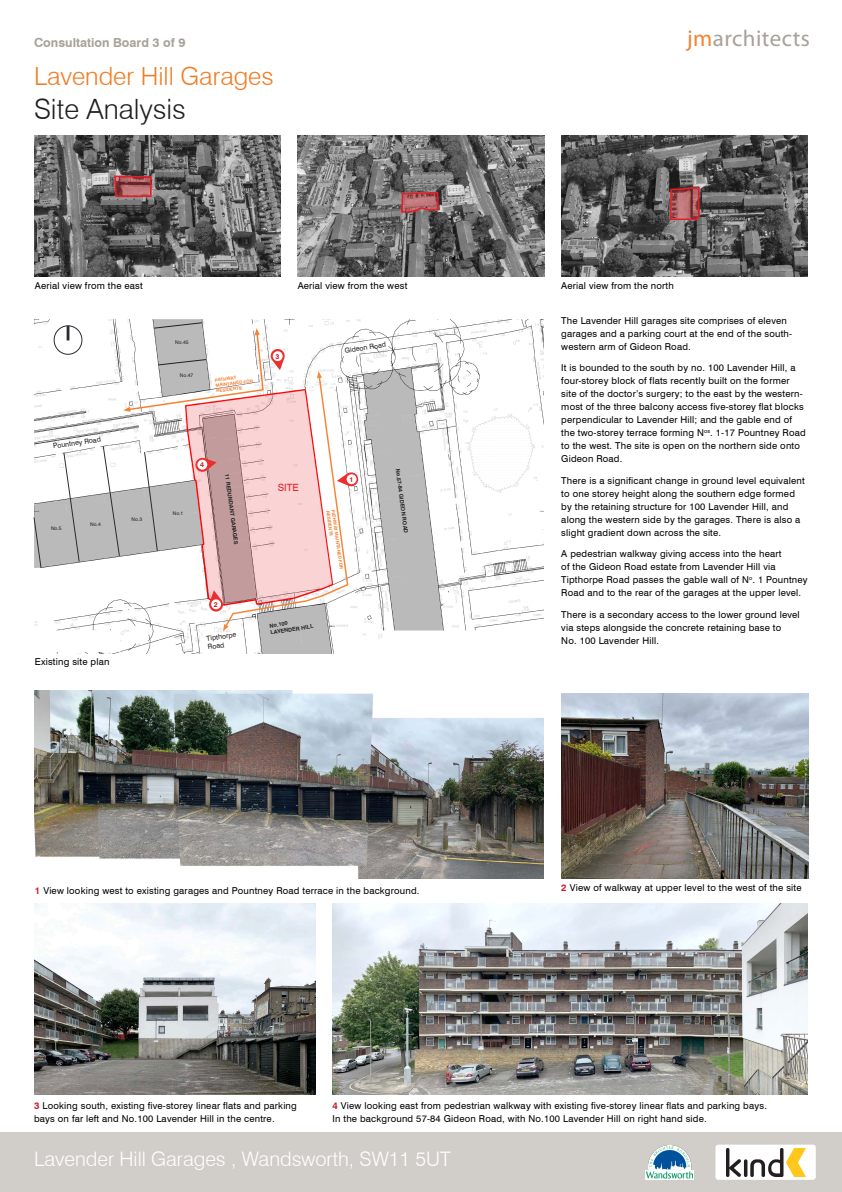
<style>
.page{position:relative;width:842px;height:1192px;background:#fff}
.page>*{position:absolute;margin:0;border:0;box-sizing:border-box;transform-origin:0 0}
.PAGE_TITLE_S{font:300 28px "Swiss 721 BT";color:#231f20}
.PAGE_TITLE_S-2{font:300 25px "Swiss 721 BT";color:#f07e26}
.t1{font:23px "Myriad Pro";letter-spacing:.02em;color:#a8a199}
.t2{font:300 20px "Swiss 721 BT";color:#fff}
.PAGE_SUBTITLE_S{font:700 12.5px "Swiss 721 BT";color:#a8a199}
.t3{font:12.5px "Swiss 721 BT";color:#b71c45}
.t4{font:10px "Swiss 721 BT";color:#e61e25}
.BOARD_BODY_COPY{font:9.5px/13px "Swiss 721 BT";letter-spacing:.02em;color:#010000}
.t5{font:7px/8.4px "Swiss 721 BT";color:#231f20}
.t6{font:700 7px "Swiss 721 BT";color:#c51c2b}
.t7{font:700 5.5px/6.5px "Swiss 721 BT";color:#231f20}
.t8{font:5px "Swiss 721 BT";color:#231f20}
.t9{font:700 4.5px/5.4px "Swiss 721 BT";color:#f48232}
.s1{color:#f48232}
.s2{font-weight:700;color:#c51c2b}
</style>
<div class="page">
<img style="left:34px;top:135px;width:247px;height:142px">
<img style="left:298px;top:135px;width:246px;height:142px">
<img style="left:561px;top:135px;width:247px;height:142px">
<img style="left:34px;top:319px;width:509px;height:334px">
<svg style="left:63px;top:452px;width:17px;height:110px"></svg>
<svg style="left:33px;top:517px;width:9px;height:51px"></svg>
<div style="left:0;top:1132px;width:842px;height:60px;background:#d1ceca"></div>
<img style="left:646px;top:1145px;width:48px;height:35px">
<div style="left:715px;top:1145px;width:101px;height:35px;background:#fff;border-radius:3px"></div>
<img style="left:726px;top:1148px;width:79px;height:28px">
<div style="left:54px;top:325px;width:28px;height:30px;border:1px solid #292c2f;border-radius:50%"></div>
<svg style="left:67px;top:326px;width:2px;height:14px"></svg>
<svg style="left:113px;top:175px;width:39px;height:23px"></svg>
<svg style="left:400px;top:191px;width:40px;height:22px"></svg>
<svg style="left:669px;top:186px;width:31px;height:35px"></svg>
<img style="left:35px;top:690px;width:508px;height:189px">
<img style="left:35px;top:904px;width:280px;height:190px">
<img style="left:562px;top:694px;width:246px;height:184px">
<img style="left:332px;top:904px;width:476px;height:190px">
<svg style="left:103px;top:322px;width:256px;height:309px"></svg>
<p class="PAGE_SUBTITLE_S" style="left:34px;top:35px;width:153px">Consultation Board 3 of 9</p>
<p class="PAGE_TITLE_S-2" style="left:34px;top:61px;width:241px">Lavender Hill Garages</p>
<p class="PAGE_TITLE_S" style="left:34px;top:92px;width:154px">Site Analysis</p>
<h3 class="t1" style="left:687px;top:26px;width:124px"><span class="s1">jm</span>architects</h3>
<p class="BOARD_BODY_COPY" style="left:35px;top:280px;width:109px">Aerial view from the east</p>
<p class="BOARD_BODY_COPY" style="left:298px;top:280px;width:111px">Aerial view from the west</p>
<p class="BOARD_BODY_COPY" style="left:561px;top:280px;width:114px">Aerial view from the north</p>
<p class="t5" style="left:53px;top:442px;width:50px;rotate:-8deg">Pountney Road</p>
<p class="t8" style="left:51px;top:525px;width:12px">No.5</p>
<p class="t8" style="left:90px;top:521px;width:12px">No.4</p>
<p class="t8" style="left:131px;top:517px;width:12px">No.3</p>
<p class="BOARD_BODY_COPY" style="left:35px;top:655px;width:76px">Existing site plan</p>
<p class="t8" style="left:175px;top:339px;width:15px">No.45</p>
<p class="t8" style="left:180px;top:372px;width:15px">No.47</p>
<p class="t9" style="left:215px;top:377px;width:39px;rotate:-7deg">PATHWAY<br>MAINTANED FOR<br>RESIDENTS</p>
<p class="t6" style="left:275px;top:352px;width:5px">3</p>
<p class="t5" style="left:344px;top:346px;width:43px;rotate:-8deg">Gideon Road</p>
<p class="t8" style="left:173px;top:510px;width:12px">No.1</p>
<p class="t3" style="left:200px;top:456px;width:8px">4</p>
<p class="t6" style="left:200px;top:461px;width:5px">4</p>
<p class="t7" style="left:230px;top:473px;width:73px;rotate:82deg">11 REDUNDANT GARAGES</p>
<p class="t7" style="left:401px;top:469px;width:66px;rotate:82deg">No.57-84 GIDEON ROAD</p>
<p class="t6" style="left:349px;top:475px;width:5px">1</p>
<p class="t4" style="left:278px;top:481px;width:23px">SITE</p>
<p class="t9" style="left:330px;top:510px;width:27px;rotate:82deg">RESIDENTS</p>
<p class="t9" style="left:336px;top:509px;width:62px;rotate:82deg">PATHWAY MAINTANED FOR</p>
<p class="t6" style="left:214px;top:600px;width:5px">2</p>
<p class="t5" style="left:206px;top:634px;width:31px;rotate:-8deg">Tipthorpe<br>Road</p>
<p class="t7" style="left:269px;top:622px;width:45px;rotate:-8deg">No.100<br>LAVENDER HILL</p>
<p class="BOARD_BODY_COPY" style="left:35px;top:884px;width:386px"><span class="s2">1</span> View looking west to existing garages and Pountney Road terrace in the background.</p>
<p class="BOARD_BODY_COPY" style="left:561px;top:314px;width:232px">The Lavender Hill garages site comprises of eleven garages and a parking court at the end of the south&shy;western arm of Gideon Road.</p>
<p class="BOARD_BODY_COPY" style="left:561px;top:361px;width:246px">It is bounded to the south by no. 100 Lavender Hill, a four-storey block of flats recently built on the former site of the doctor’s surgery; to the east by the western&shy;most of the three balcony access five-storey flat blocks perpendicular to Lavender Hill; and the gable end of the two-storey terrace forming N<sup>os</sup>. 1-17 Pountney Road to the west. The site is open on the northern side onto Gideon Road.</p>
<p class="BOARD_BODY_COPY" style="left:561px;top:474px;width:245px">There is a significant change in ground level equivalent to one storey height along the southern edge formed by the retaining structure for 100 Lavender Hill, and along the western side by the garages. There is also a slight gradient down across the site.</p>
<p class="BOARD_BODY_COPY" style="left:561px;top:547px;width:248px">A pedestrian walkway giving access into the heart<br>of the Gideon Road estate from Lavender Hill via Tipthorpe Road passes the gable wall of N<sup>o</sup>. 1 Pountney Road and to the rear of the garages at the upper level.</p>
<p class="BOARD_BODY_COPY" style="left:561px;top:608px;width:240px">There is a secondary access to the lower ground level via steps alongside the concrete retaining base to<br>No. 100 Lavender Hill.</p>
<p class="BOARD_BODY_COPY" style="left:561px;top:881px;width:242px"><span class="s2">2</span> View of walkway at upper level to the west of the site</p>
<p class="BOARD_BODY_COPY" style="left:34px;top:1099px;width:264px"><span class="s2">3</span> Looking south, existing five-storey linear flats and parking bays on far left and No.100 Lavender Hill in the centre.</p>
<p class="BOARD_BODY_COPY" style="left:332px;top:1099px;width:436px"><span class="s2">4</span> View looking east from pedestrian walkway with existing five-storey linear flats and parking bays.<br>In the background 57-84 Gideon Road, with No.100 Lavender Hill on right hand side.</p>
<h3 class="t2" style="left:34px;top:1147px;width:418px">Lavender Hill Garages , Wandsworth, SW11 5UT</h3>
</div>
